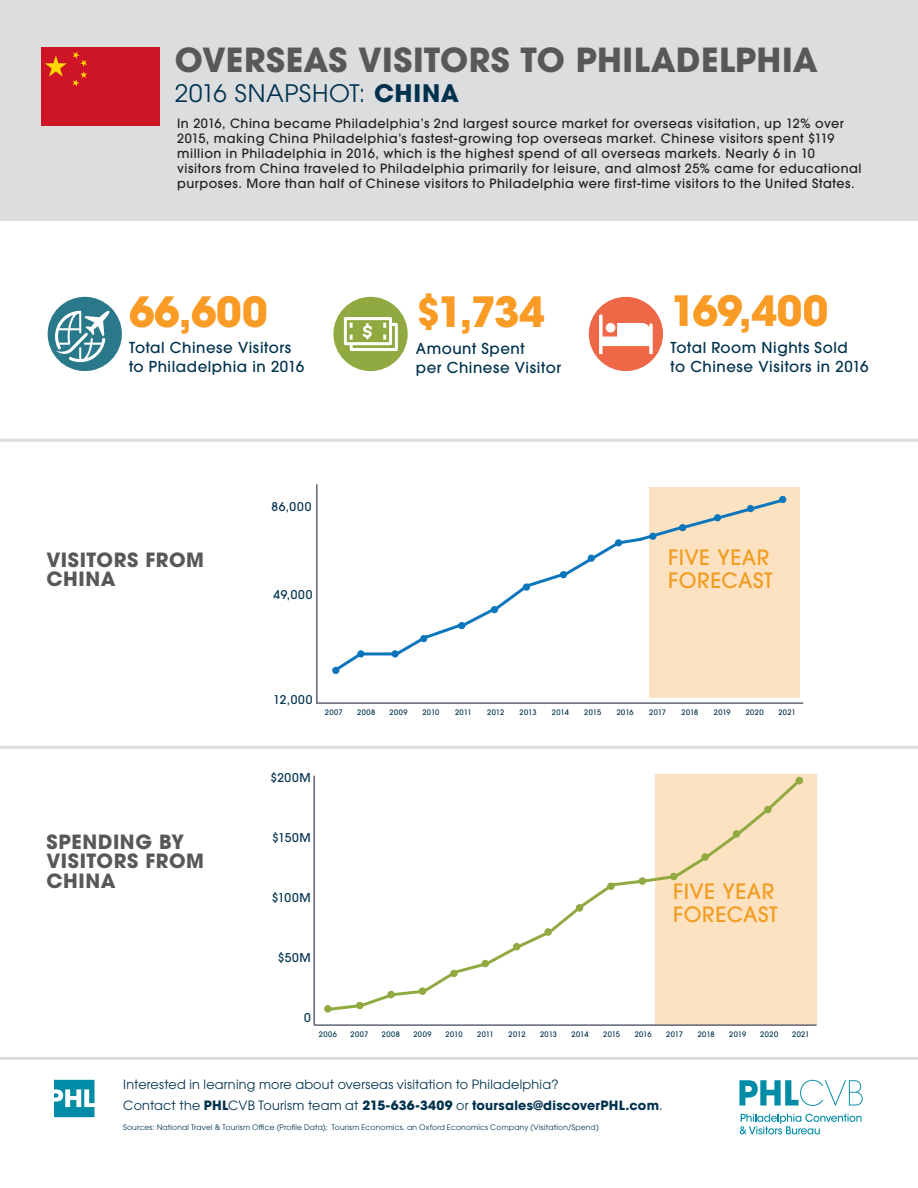
<style>
.page{position:relative;width:918px;height:1188px;background:#fff}
.page>*{position:absolute;margin:0;border:0;box-sizing:border-box;transform-origin:0 0}
.number_medium_-_yell{font:700 41.4px "ITC Avant Garde Std";letter-spacing:-.01em;color:#f99b24}
.t1{font:700 33px "ITC Avant Garde Std";letter-spacing:.01em;color:#57585a}
.light_header{font:24px "ITC Avant Garde Std";letter-spacing:.025em;color:#00324e}
.t2{font:500 21px/22.5px "ITC Avant Garde Std";letter-spacing:.02em;color:#f29d22}
.SBHD_1{font:700 19.5px/19.5px "ITC Avant Garde Std";letter-spacing:.03em;color:#57585a}
.copy_10pt_-_navy{font:500 15px/19.5px "ITC Avant Garde Std";letter-spacing:.035em;color:#00324e}
.t3{font:500 12.75px/15px "ITC Avant Garde Std";letter-spacing:.045em;color:#231f20}
.t4{font:700 12.75px "ITC Avant Garde Std";letter-spacing:.015em;color:#00324e}
.t5{font:12.75px "ITC Avant Garde Std";letter-spacing:.02em;color:#00324e}
.small_chart_copy_-_l{font:500 12px "ITC Avant Garde Std";letter-spacing:.06em;color:#00324e}
.small_chart_copy_-_c{font:500 7.5px "ITC Avant Garde Std";letter-spacing:.055em;color:#00324e}
.t6{font:7.5px "ITC Avant Garde Std";letter-spacing:.03em;color:#00324e}
.s1{font-weight:700}
.s2{font-weight:400}
</style>
<div class="page">
<div style="left:0;top:0;width:918px;height:221px;background:#dcdddf"></div>
<svg style="left:739px;top:1080px;width:124px;height:26px"></svg>
<svg style="left:740px;top:1114px;width:122px;height:20px"></svg>
<svg style="left:54px;top:1080px;width:41px;height:37px"></svg>
<hr style="left:0;top:439px;width:918px;height:3px;background:#dcdddf">
<hr style="left:0;top:1057px;width:918px;height:3px;background:#dcdddf">
<div style="left:48px;top:297px;width:74px;height:74px;background:#2a798b;border-radius:50%"></div>
<svg style="left:55px;top:311px;width:55px;height:51px"></svg>
<div style="left:333px;top:297px;width:75px;height:74px;background:#90aa41;border-radius:50%"></div>
<svg style="left:344px;top:317px;width:54px;height:34px"></svg>
<div style="left:589px;top:297px;width:74px;height:74px;background:#ee6848;border-radius:50%"></div>
<svg style="left:599px;top:314px;width:54px;height:40px"></svg>
<div style="left:649px;top:488px;width:151px;height:210px;background:#fce2c1"></div>
<div style="left:655px;top:774px;width:162px;height:251px;background:#fce2c1"></div>
<hr style="left:316px;top:702px;width:487px;height:2px;background:#5f6575">
<hr style="left:316px;top:484px;width:2px;height:219px;background:#5f6575">
<hr style="left:0;top:746px;width:918px;height:3px;background:#dcdddf">
<div style="left:391px;top:650px;width:8px;height:8px;background:#78b3d9;border-radius:50%"></div>
<div style="left:41px;top:47px;width:119px;height:78px;background:#cd1527"></div>
<svg style="left:45px;top:52px;width:42px;height:35px"></svg>
<hr style="left:314px;top:1024px;width:503px;height:2px;background:#5f6575">
<hr style="left:313px;top:776px;width:2px;height:249px;background:#5f6575">
<svg style="left:329px;top:776px;width:474px;height:237px"></svg>
<svg style="left:326px;top:1006px;width:5px;height:6px"></svg>
<div style="left:324px;top:1005px;width:7px;height:8px;border:1px solid #90aa41;border-radius:50%"></div>
<div style="left:356px;top:1002px;width:7px;height:7px;background:#90aa41;border-radius:50%"></div>
<div style="left:356px;top:1002px;width:7px;height:7px;border:1px solid #90aa41;border-radius:50%"></div>
<div style="left:388px;top:991px;width:6px;height:7px;background:#90aa41;border-radius:50%"></div>
<div style="left:388px;top:991px;width:7px;height:7px;border:1px solid #90aa41;border-radius:50%"></div>
<div style="left:419px;top:988px;width:7px;height:6px;background:#90aa41;border-radius:50%"></div>
<div style="left:419px;top:988px;width:7px;height:7px;border:1px solid #90aa41;border-radius:50%"></div>
<div style="left:451px;top:970px;width:6px;height:7px;background:#90aa41;border-radius:50%"></div>
<div style="left:450px;top:970px;width:8px;height:7px;border:1px solid #90aa41;border-radius:50%"></div>
<div style="left:482px;top:960px;width:7px;height:7px;background:#90aa41;border-radius:50%"></div>
<div style="left:482px;top:960px;width:7px;height:7px;border:1px solid #90aa41;border-radius:50%"></div>
<div style="left:513px;top:943px;width:7px;height:7px;background:#90aa41;border-radius:50%"></div>
<div style="left:513px;top:943px;width:7px;height:7px;border:1px solid #90aa41;border-radius:50%"></div>
<svg style="left:545px;top:929px;width:5px;height:6px"></svg>
<div style="left:545px;top:928px;width:7px;height:8px;border:1px solid #90aa41;border-radius:50%"></div>
<div style="left:576px;top:905px;width:7px;height:6px;background:#90aa41;border-radius:50%"></div>
<div style="left:576px;top:904px;width:7px;height:8px;border:1px solid #90aa41;border-radius:50%"></div>
<div style="left:608px;top:883px;width:6px;height:7px;background:#90aa41;border-radius:50%"></div>
<div style="left:607px;top:883px;width:8px;height:7px;border:1px solid #90aa41;border-radius:50%"></div>
<div style="left:639px;top:878px;width:7px;height:6px;background:#90aa41;border-radius:50%"></div>
<div style="left:639px;top:877px;width:7px;height:8px;border:1px solid #90aa41;border-radius:50%"></div>
<div style="left:670px;top:873px;width:7px;height:7px;background:#90aa41;border-radius:50%"></div>
<div style="left:670px;top:873px;width:7px;height:7px;border:1px solid #90aa41;border-radius:50%"></div>
<svg style="left:703px;top:855px;width:4px;height:4px"></svg>
<div style="left:701px;top:853px;width:8px;height:8px;border:1px solid #90aa41;border-radius:50%"></div>
<div style="left:733px;top:831px;width:7px;height:6px;background:#90aa41;border-radius:50%"></div>
<div style="left:733px;top:830px;width:7px;height:8px;border:1px solid #90aa41;border-radius:50%"></div>
<div style="left:765px;top:806px;width:6px;height:7px;background:#90aa41;border-radius:50%"></div>
<div style="left:764px;top:806px;width:8px;height:7px;border:1px solid #90aa41;border-radius:50%"></div>
<div style="left:796px;top:777px;width:7px;height:7px;background:#90aa41;border-radius:50%"></div>
<div style="left:796px;top:777px;width:7px;height:7px;border:1px solid #90aa41;border-radius:50%"></div>
<svg style="left:333px;top:650px;width:32px;height:23px"></svg>
<hr style="left:362px;top:652px;width:34px;height:3px;background:#0c76bc">
<svg style="left:392px;top:497px;width:393px;height:161px"></svg>
<p class="t1" style="left:175px;top:37px;width:644px">OVERSEAS VISITORS TO PHILADELPHIA</p>
<p class="light_header" style="left:175px;top:78px;width:285px">2016 SNAPSHOT: <span class="s1">CHINA</span></p>
<p class="t3" style="left:177px;top:116px;width:686px">In 2016, China became Philadelphia’s 2nd largest source market for overseas visitation, up 12% over 2015, making China Philadelphia’s fastest-growing top overseas market. Chinese visitors spent $119 million in Philadelphia in 2016, which is the highest spend of all overseas markets. Nearly 6 in 10 visitors from China traveled to Philadelphia primarily for leisure, and almost 25% came for educational purposes. More than half of Chinese visitors to Philadelphia were first-time visitors to the United States.</p>
<p class="number_medium_-_yell" style="left:129px;top:284px;width:140px">66,600</p>
<p class="copy_10pt_-_navy" style="left:129px;top:338px;width:177px">Total Chinese Visitors to Philadelphia in 2016</p>
<p class="number_medium_-_yell" style="left:416px;top:285px;width:130px">$1,734</p>
<p class="copy_10pt_-_navy" style="left:416px;top:338px;width:147px">Amount Spent<br>per Chinese Visitor</p>
<p class="number_medium_-_yell" style="left:671px;top:284px;width:159px">169,400</p>
<p class="copy_10pt_-_navy" style="left:671px;top:337px;width:199px">Total Room Nights Sold<br>to Chinese Visitors in 2016</p>
<p class="SBHD_1" style="left:46px;top:549px;width:159px">VISITORS FROM<br>CHINA</p>
<p class="SBHD_1" style="left:46px;top:832px;width:159px">SPENDING BY<br>VISITORS FROM<br>CHINA</p>
<p class="small_chart_copy_-_l" style="left:272px;top:499px;width:41px">86,000</p>
<p class="small_chart_copy_-_l" style="left:274px;top:587px;width:40px">49,000</p>
<p class="t2" style="left:668px;top:546px;width:106px">FIVE YEAR<br>FORECAST</p>
<p class="small_chart_copy_-_l" style="left:273px;top:692px;width:41px">12,000</p>
<p class="small_chart_copy_-_c" style="left:325px;top:707px;width:19px">2007</p>
<p class="small_chart_copy_-_c" style="left:357px;top:707px;width:20px">2008</p>
<p class="small_chart_copy_-_c" style="left:389px;top:707px;width:20px">2009</p>
<p class="small_chart_copy_-_c" style="left:422px;top:707px;width:19px">2010</p>
<p class="small_chart_copy_-_c" style="left:455px;top:707px;width:18px">2011</p>
<p class="small_chart_copy_-_c" style="left:487px;top:707px;width:18px">2012</p>
<p class="small_chart_copy_-_c" style="left:520px;top:707px;width:18px">2013</p>
<p class="small_chart_copy_-_c" style="left:552px;top:707px;width:18px">2014</p>
<p class="small_chart_copy_-_c" style="left:584px;top:707px;width:19px">2015</p>
<p class="small_chart_copy_-_c" style="left:617px;top:707px;width:18px">2016</p>
<p class="small_chart_copy_-_c" style="left:649px;top:707px;width:18px">2017</p>
<p class="small_chart_copy_-_c" style="left:681px;top:707px;width:18px">2018</p>
<p class="small_chart_copy_-_c" style="left:714px;top:707px;width:18px">2019</p>
<p class="small_chart_copy_-_c" style="left:746px;top:707px;width:19px">2020</p>
<p class="small_chart_copy_-_c" style="left:778px;top:707px;width:19px">2021</p>
<p class="small_chart_copy_-_l" style="left:270px;top:770px;width:42px">$200M</p>
<p class="small_chart_copy_-_l" style="left:272px;top:830px;width:40px">$150M</p>
<p class="small_chart_copy_-_l" style="left:272px;top:890px;width:40px">$100M</p>
<p class="small_chart_copy_-_l" style="left:278px;top:950px;width:35px">$50M</p>
<p class="small_chart_copy_-_l" style="left:304px;top:1010px;width:8px">0</p>
<p class="t2" style="left:673px;top:880px;width:106px">FIVE YEAR<br>FORECAST</p>
<p class="small_chart_copy_-_c" style="left:319px;top:1030px;width:20px">2006</p>
<p class="small_chart_copy_-_c" style="left:350px;top:1030px;width:19px">2007</p>
<p class="small_chart_copy_-_c" style="left:382px;top:1030px;width:20px">2008</p>
<p class="small_chart_copy_-_c" style="left:413px;top:1030px;width:20px">2009</p>
<p class="small_chart_copy_-_c" style="left:445px;top:1030px;width:19px">2010</p>
<p class="small_chart_copy_-_c" style="left:477px;top:1030px;width:18px">2011</p>
<p class="small_chart_copy_-_c" style="left:509px;top:1030px;width:18px">2012</p>
<p class="small_chart_copy_-_c" style="left:540px;top:1030px;width:18px">2013</p>
<p class="small_chart_copy_-_c" style="left:572px;top:1030px;width:18px">2014</p>
<p class="small_chart_copy_-_c" style="left:603px;top:1030px;width:19px">2015</p>
<p class="small_chart_copy_-_c" style="left:635px;top:1030px;width:18px">2016</p>
<p class="small_chart_copy_-_c" style="left:666px;top:1030px;width:18px">2017</p>
<p class="small_chart_copy_-_c" style="left:698px;top:1030px;width:18px">2018</p>
<p class="small_chart_copy_-_c" style="left:729px;top:1030px;width:18px">2019</p>
<p class="small_chart_copy_-_c" style="left:760px;top:1030px;width:19px">2020</p>
<p class="small_chart_copy_-_c" style="left:792px;top:1030px;width:19px">2021</p>
<p class="t5" style="left:123px;top:1077px;width:437px">Interested in learning more about overseas visitation to Philadelphia?</p>
<p class="t4" style="left:123px;top:1097px;width:541px"><span class="s2">Contact the</span> PHL<span class="s2">CVB Tourism team at</span> 215-636-3409 <span class="s2">or</span> toursales@discoverPHL.com<span class="s2">.</span></p>
<p class="t6" style="left:123px;top:1122px;width:477px">Sources: National Travel &amp; Tourism Office (Profile Data); Tourism Economics, an Oxford Economics Company (Visitation/Spend)</p>
</div>
